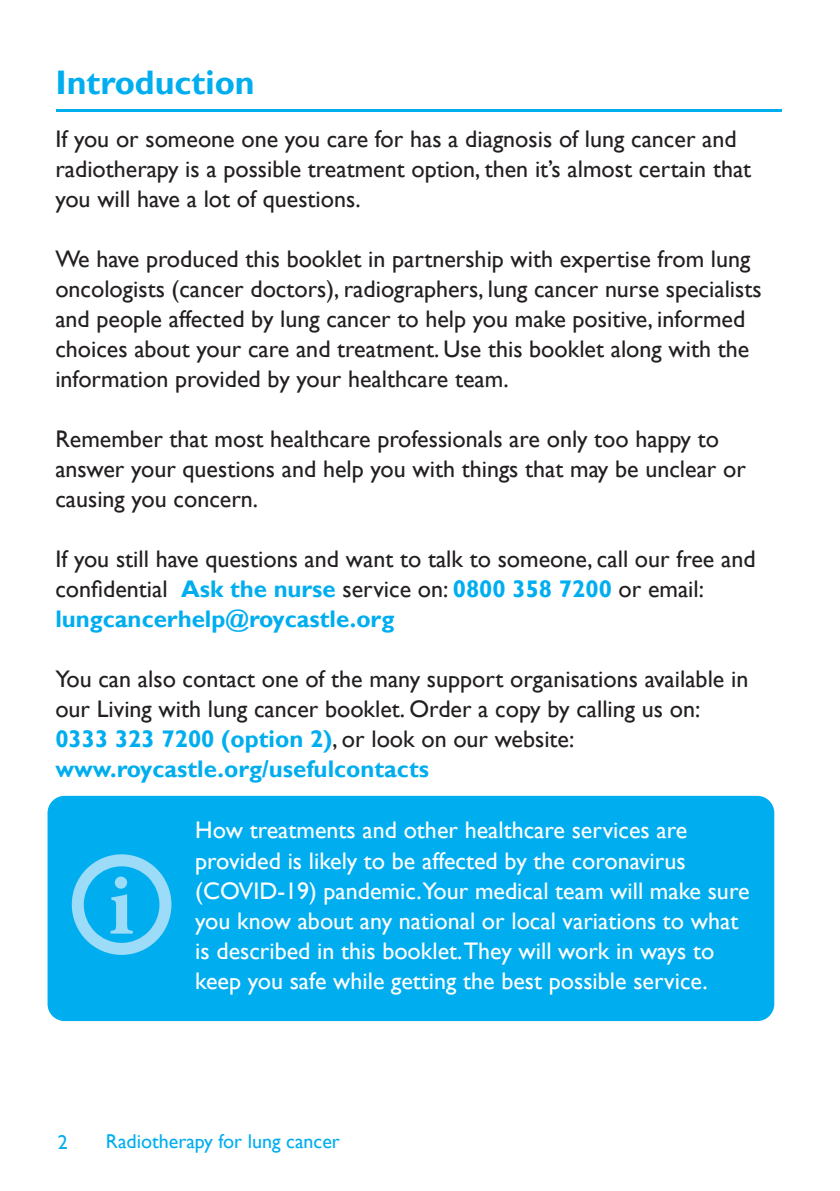
<style>
.page{position:relative;width:840px;height:1191px;background:#fff}
.page>*{position:absolute;margin:0;border:0;box-sizing:border-box;transform-origin:0 0}
.t1{font:700 86.8px "Minion Pro";color:#9cdcf8}
.t2{font:700 34px "Gill Sans";color:#00aeef}
.t3{font:24px/30px "Gill Sans";color:#231f20}
.t4{font:24px/30px "Gill Sans";color:#fff}
.t5{font:20px "Gill Sans";color:#00aeef}
.s1{font-weight:700;color:#00aeef}
</style>
<div class="page">
<hr style="left:56px;top:110px;width:725px;height:2px;background:#00aeef">
<div style="left:47px;top:796px;width:726px;height:225px;background:#00aeef;border-radius:17px"></div>
<svg style="left:72px;top:854px;width:99px;height:101px"></svg>
<div style="left:110px;top:876px;width:23px;height:57px;background:#00aeef"></div>
<h2 class="t2" style="left:55px;top:62px;width:201px">Introduction</h2>
<p class="t3" style="left:55px;top:124px;width:697px">If you or someone one you care for has a diagnosis of lung cancer and radiotherapy is a possible treatment option, then it’s almost certain that you will have a lot of questions.</p>
<p class="t3" style="left:55px;top:244px;width:707px">We have produced this booklet in partnership with expertise from lung oncologists (cancer doctors), radiographers, lung cancer nurse specialists and people affected by lung cancer to help you make positive, informed choices about your care and treatment. Use this booklet along with the information provided by your healthcare team.</p>
<p class="t3" style="left:55px;top:424px;width:691px">Remember that most healthcare professionals are only too happy to answer your questions and help you with things that may be unclear or causing you concern.</p>
<p class="t3" style="left:55px;top:544px;width:701px">If you still have questions and want to talk to someone, call our free and confidential <span class="s1">Ask the nurse</span> service on: <span class="s1">0800 358 7200</span> or email: <span class="s1">lungcancerhelp@roycastle.org</span></p>
<p class="t3" style="left:55px;top:664px;width:694px">You can also contact one of the many support organisations available in our Living with lung cancer booklet. Order a copy by calling us on:<br><span class="s1">0333 323 7200 (option 2)</span>, or look on our website: <span class="s1">www.roycastle.org/usefulcontacts</span></p>
<p class="t4" style="left:195px;top:816px;width:555px">How treatments and other healthcare services are provided is likely to be affected by the coronavirus (COVID-19) pandemic.Your medical team will make sure you know about any national or local variations to what is described in this booklet.They will work in ways to keep you safe while getting the best possible service.</p>
<h1 class="t1" style="left:108px;top:844px;width:27px">i</h1>
<p class="t5" style="left:58px;top:1130px;width:12px">2</p>
<p class="t5" style="left:106px;top:1130px;width:235px">Radiotherapy for lung cancer</p>
</div>
